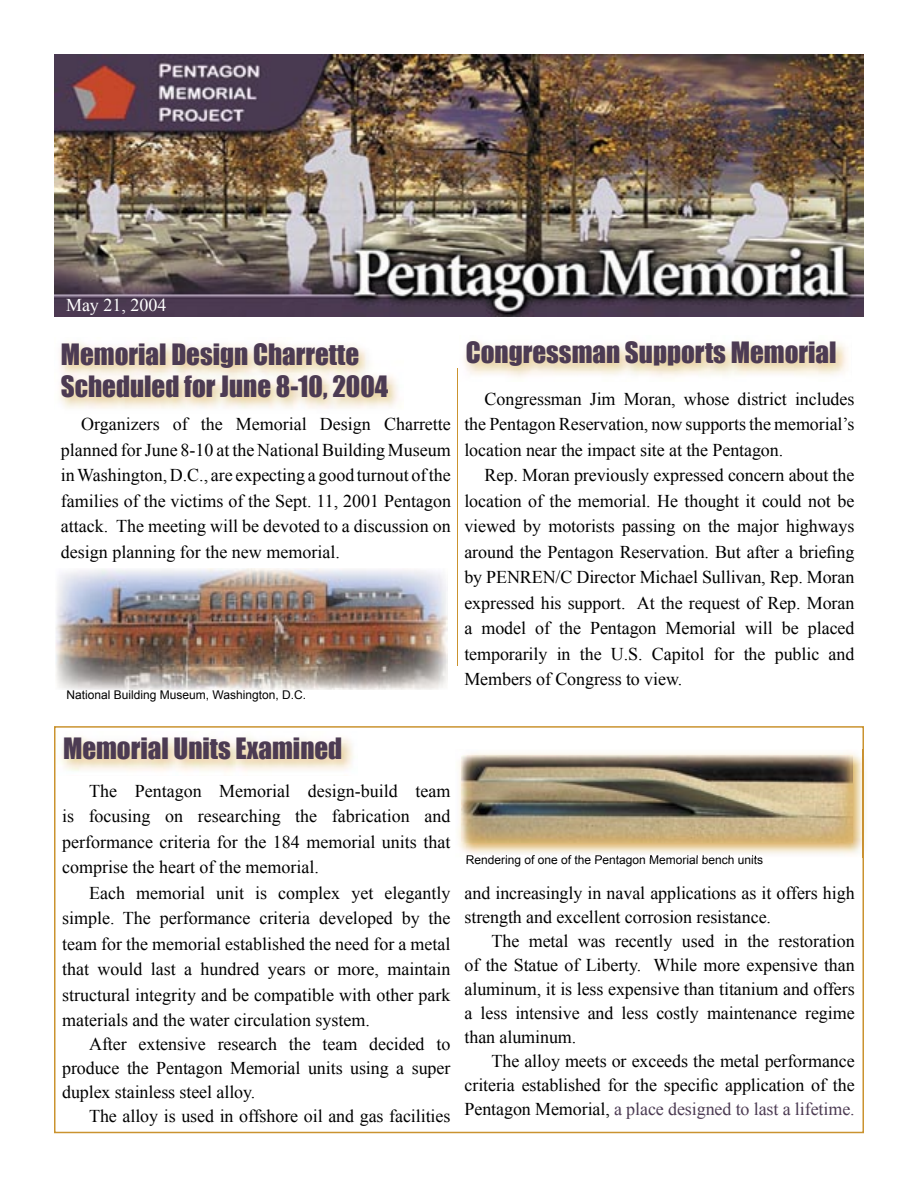
<style>
.page{position:relative;width:918px;height:1188px;background:#fff}
.page>*{position:absolute;margin:0;border:0;box-sizing:border-box;transform-origin:0 0}
.t1{font:27px/32.4px "Impact";color:#4c3b53}
.t2{font:18px/25.5px "Times New Roman";letter-spacing:-.005em;color:#000;text-align:justify}
.t3{font:18px "Times New Roman";color:#fff}
.t4{font:12px "Arial";color:#000}
.s1{color:#4c3b53}
</style>
<div class="page">
<img style="left:55px;top:568px;width:393px;height:122px">
<svg style="left:54px;top:726px;width:810px;height:407px"></svg>
<img style="left:57px;top:732px;width:300px;height:43px">
<img style="left:54px;top:54px;width:810px;height:262px">
<img style="left:455px;top:749px;width:410px;height:108px">
<img style="left:863px;top:749px;width:1px;height:108px">
<img style="left:467px;top:855px;width:64px;height:2px">
<img style="left:531px;top:855px;width:232px;height:2px">
<img style="left:462px;top:756px;width:391px;height:87px">
<hr style="left:457px;top:368px;width:1px;height:297px;background:#ca932f">
<p class="t3" style="left:66px;top:293px;width:102px">May 21, 2004</p>
<h1 class="t1" style="left:61px;top:337px;width:329px">Memorial Design Charrette<br>Scheduled for June 8-10, 2004</h1>
<p class="t2" style="left:61px;top:411px;width:392px;text-indent:20px">Organizers of the Memorial Design Charrette planned for June 8-10 at the National Building Museum in Washington, D.C., are expecting a good turnout of the families of the victims of the Sept. 11, 2001 Pentagon attack. The meeting will be devoted to a discussion on design planning for the new memorial.</p>
<p class="t4" style="left:66px;top:687px;width:241px">National Building Museum, Washington, D.C.</p>
<h1 class="t1" style="left:466px;top:336px;width:372px">Congressman Supports Memorial</h1>
<p class="t2" style="left:464px;top:385px;width:392px;text-indent:20px">Congressman Jim Moran, whose district includes the Pentagon Reservation, now supports the memorial’s location near the impact site at the Pentagon.</p>
<p class="t2" style="left:464px;top:462px;width:392px;text-indent:20px">Rep. Moran previously expressed concern about the location of the memorial. He thought it could not be viewed by motorists passing on the major highways around the Pentagon Reservation. But after a briefing by PENREN/C Director Michael Sullivan, Rep. Moran expressed his support. At the request of Rep. Moran a model of the Pentagon Memorial will be placed temporarily in the U.S. Capitol for the public and Members of Congress to view.</p>
<h1 class="t1" style="left:63px;top:732px;width:281px">Memorial Units Examined</h1>
<p class="t2" style="left:62px;top:778px;width:390px;text-indent:27px">The Pentagon Memorial design-build team is focusing on researching the fabrication and performance criteria for the 184 memorial units that comprise the heart of the memorial.</p>
<p class="t2" style="left:62px;top:880px;width:390px;text-indent:27px">Each memorial unit is complex yet elegantly simple. The performance criteria developed by the team for the memorial established the need for a metal that would last a hundred years or more, maintain structural integrity and be compatible with other park materials and the water circulation system.</p>
<p class="t2" style="left:62px;top:1032px;width:390px;line-height:24px;text-indent:27px">After extensive research the team decided to produce the Pentagon Memorial units using a super duplex stainless steel alloy.</p>
<p class="t2" style="left:89px;top:1103px;width:363px">The alloy is used in offshore oil and gas facilities</p>
<p class="t4" style="left:466px;top:851px;width:299px">Rendering of one of the Pentagon Memorial bench units</p>
<p class="t2" style="left:465px;top:881px;width:392px;line-height:24px">and increasingly in naval applications as it offers high strength and excellent corrosion resistance.</p>
<p class="t2" style="left:465px;top:929px;width:392px;line-height:24px;text-indent:27px">The metal was recently used in the restoration of the Statue of Liberty. While more expensive than aluminum, it is less expensive than titanium and offers a less intensive and less costly maintenance regime than aluminum.</p>
<p class="t2" style="left:465px;top:1049px;width:392px;line-height:24px;text-indent:27px">The alloy meets or exceeds the metal performance criteria established for the specific application of the Pentagon Memorial, <span class="s1">a place designed to last a lifetime.</span></p>
</div>
